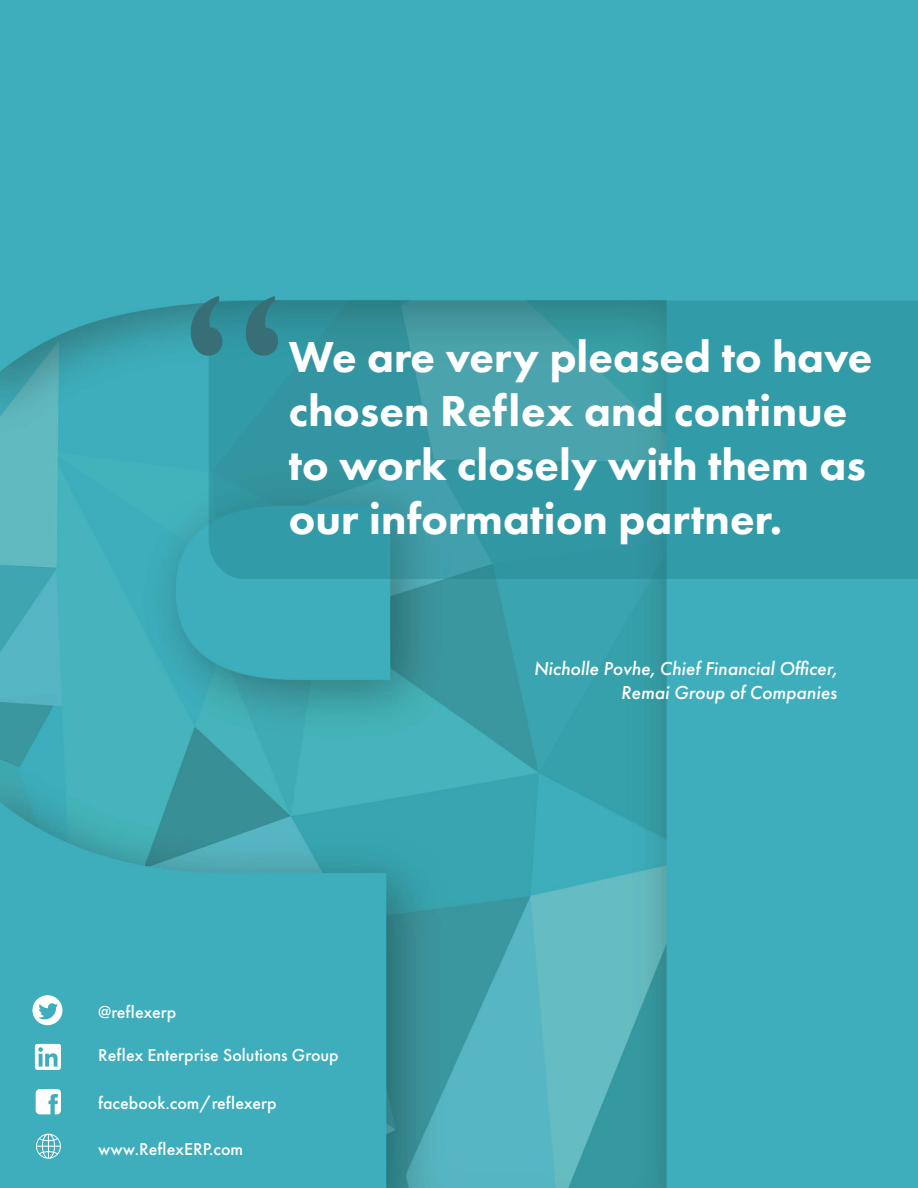
<style>
.page{position:relative;width:918px;height:1188px;background:#fff}
.page>*{position:absolute;margin:0;border:0;box-sizing:border-box;transform-origin:0 0}
.t1{font:247.5px "Gill Sans";color:#386f76}
.t2{font:800 45px/54px "Futura PT";color:#fff}
.t3{font:italic 500 19.5px/23.4px "Futura PT";color:#fff;text-align:right}
.t4{font:500 18px "Futura PT";color:#fff}
</style>
<div class="page">
<img style="left:0;top:0;width:918px;height:1188px">
<svg style="left:209px;top:301px;width:709px;height:278px;background:#3699a4"></svg>
<svg style="left:35px;top:1044px;width:26px;height:26px"></svg>
<svg style="left:32px;top:995px;width:30px;height:30px"></svg>
<svg style="left:36px;top:1089px;width:25px;height:25px"></svg>
<svg style="left:36px;top:1134px;width:25px;height:25px"></svg>
<h1 class="t1" style="left:183px;top:240px;width:107px">“</h1>
<p class="t2" style="left:289px;top:329px;width:585px">We are very pleased to have chosen Reflex and continue to work closely with them as our information partner.</p>
<p class="t3" style="left:534px;top:657px;width:305px">Nicholle Povhe, Chief Financial Officer,<br>Remai Group of Companies</p>
<p class="t4" style="left:98px;top:1001px;width:80px">@reflexerp</p>
<p class="t4" style="left:98px;top:1044px;width:242px">Reflex Enterprise Solutions Group</p>
<p class="t4" style="left:98px;top:1092px;width:180px">facebook.com/reflexerp</p>
<p class="t4" style="left:98px;top:1138px;width:146px">www.ReflexERP.com</p>
</div>
